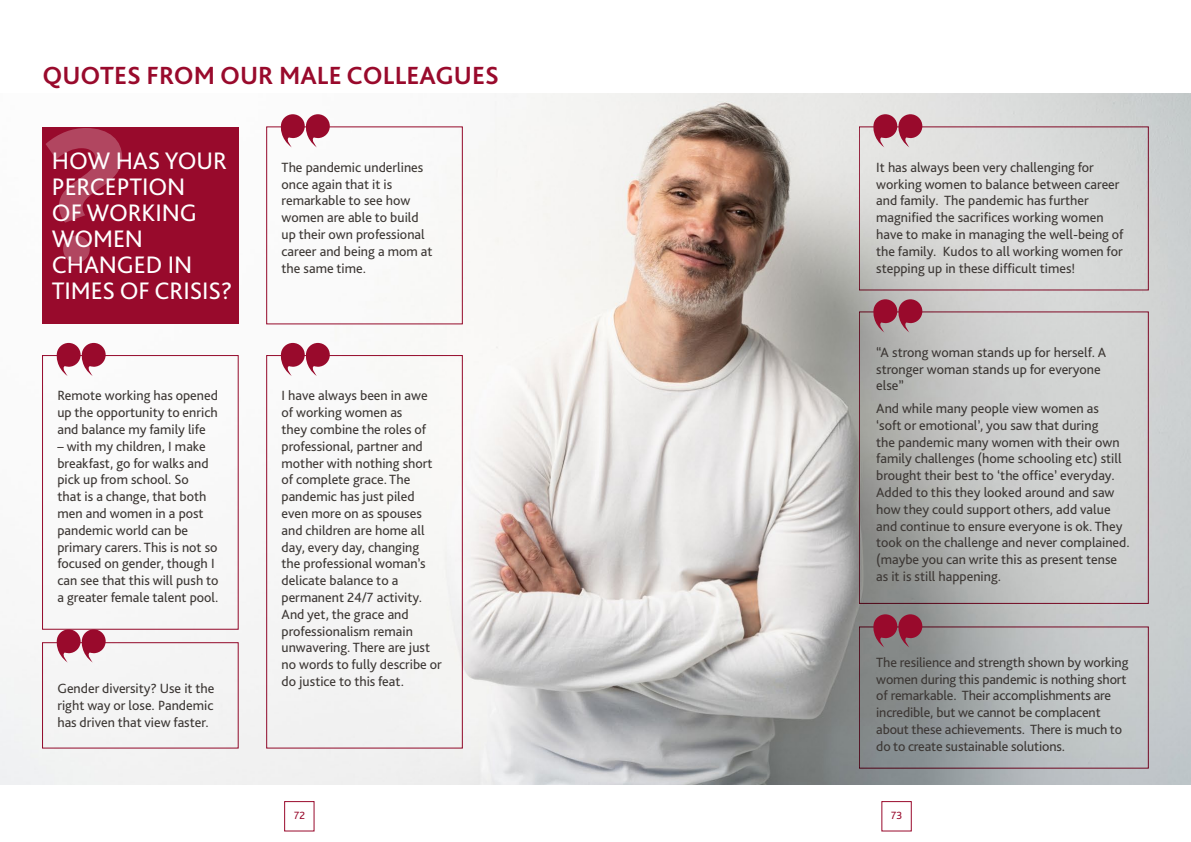
<style>
.page{position:relative;width:1191px;height:842px;background:#fff}
.page>*{position:absolute;margin:0;border:0;box-sizing:border-box;transform-origin:0 0}
.t1{font:700 200px "Bliss Pro";color:#fff}
.t2{font:700 26px "Bliss Pro";color:#990a2c}
.t3{font:25px/26px "Bliss Pro";letter-spacing:-.005em;color:#fff}
.t4{font:14px/16.8px "Bliss Pro";color:#3c3734}
.t5{font:11px "Bliss Pro";color:#990a2c}
</style>
<div class="page">
<img style="left:0;top:94px;width:1191px;height:690px">
<div style="left:43px;top:127px;width:196px;height:197px;background:#980a2c"></div>
<div style="left:42px;top:355px;width:196px;height:274px;background:#fff;border:1px solid #990a2c"></div>
<svg style="left:55px;top:343px;width:51px;height:33px"></svg>
<div style="left:266px;top:355px;width:196px;height:393px;background:#f6f6f5;border:1px solid #990a2c"></div>
<svg style="left:279px;top:343px;width:51px;height:33px"></svg>
<div style="left:42px;top:642px;width:196px;height:106px;background:#f4f4f4;border:1px solid #990a2c"></div>
<svg style="left:55px;top:629px;width:51px;height:34px"></svg>
<div style="left:266px;top:127px;width:196px;height:197px;background:#fff"></div>
<svg style="left:279px;top:114px;width:51px;height:34px"></svg>
<svg style="left:859px;top:127px;width:289px;height:163px;background:#d7d7d6"></svg>
<svg style="left:872px;top:114px;width:50px;height:34px;background:#b9677a"></svg>
<svg style="left:859px;top:312px;width:289px;height:291px;background:#bfc1bf"></svg>
<svg style="left:872px;top:299px;width:50px;height:34px;background:#a55366"></svg>
<div style="left:859px;top:627px;width:289px;height:141px;background:linear-gradient(to right,#7d8283,#d4d8da)"></div>
<svg style="left:872px;top:614px;width:50px;height:34px;background:#904053"></svg>
<div style="left:284px;top:801px;width:30px;height:30px;border:1px solid #990a2c"></div>
<h2 class="t2" style="left:43px;top:59px;width:458px">QUOTES FROM OUR MALE COLLEAGUES</h2>
<h1 class="t1" style="left:38px;top:70px;width:98px">?</h1>
<h3 class="t3" style="left:52px;top:147px;width:182px">HOW HAS YOUR<br>PERCEPTION<br>OF WORKING<br>WOMEN<br>CHANGED IN<br>TIMES OF CRISIS?</h3>
<p class="t4" style="left:57px;top:387px;width:162px;text-align:justify">Remote working has opened up the opportunity to enrich and balance my family life</p>
<p class="t4" style="left:57px;top:437px;width:163px">– with my children, I make breakfast, go for walks and pick up from school. So<br>that is a change, that both men and women in a post pandemic world can be primary carers. This is not so focused on gender, though I can see that this will push to a greater female talent pool.</p>
<p class="t4" style="left:57px;top:680px;width:158px;text-align:justify">Gender diversity? Use it the right way or lose. Pandemic has driven that view faster.</p>
<p class="t4" style="left:281px;top:158px;width:152px">The pandemic underlines once again that it is remarkable to see how women are able to build up their own professional career and being a mom at the same time.</p>
<p class="t4" style="left:876px;top:158px;width:249px">It has always been very challenging for working women to balance between career and family. The pandemic has further magnified the sacrifices working women have to make in managing the well-being of the family. Kudos to all working women for stepping up in these difficult times!</p>
<p class="t4" style="left:281px;top:387px;width:162px">I have always been in awe of working women as<br>they combine the roles of professional, partner and mother with nothing short of complete grace. The pandemic has just piled even more on as spouses and children are home all day, every day, changing<br>the professional woman’s delicate balance to a permanent 24/7 activity.<br>And yet, the grace and professionalism remain unwavering. There are just no words to fully describe or do justice to this feat.</p>
<p class="t4" style="left:876px;top:343px;width:231px">“A strong woman stands up for herself. A stronger woman stands up for everyone else”</p>
<p class="t4" style="left:876px;top:399px;width:255px">And while many people view women as<br>‘soft or emotional’, you saw that during<br>the pandemic many women with their own family challenges (home schooling etc) still brought their best to ‘the office’ everyday.<br>Added to this they looked around and saw how they could support others, add value and continue to ensure everyone is ok. They took on the challenge and never complained. (maybe you can write this as present tense as it is still happening.</p>
<p class="t4" style="left:876px;top:653px;width:254px">The resilience and strength shown by working women during this pandemic is nothing short of remarkable. Their accomplishments are incredible, but we cannot be complacent about these achievements. There is much to do to create sustainable solutions.</p>
<p class="t5" style="left:294px;top:808px;width:12px">72</p>
<p class="t5" style="left:891px;top:808px;width:13px">73</p>
</div>
